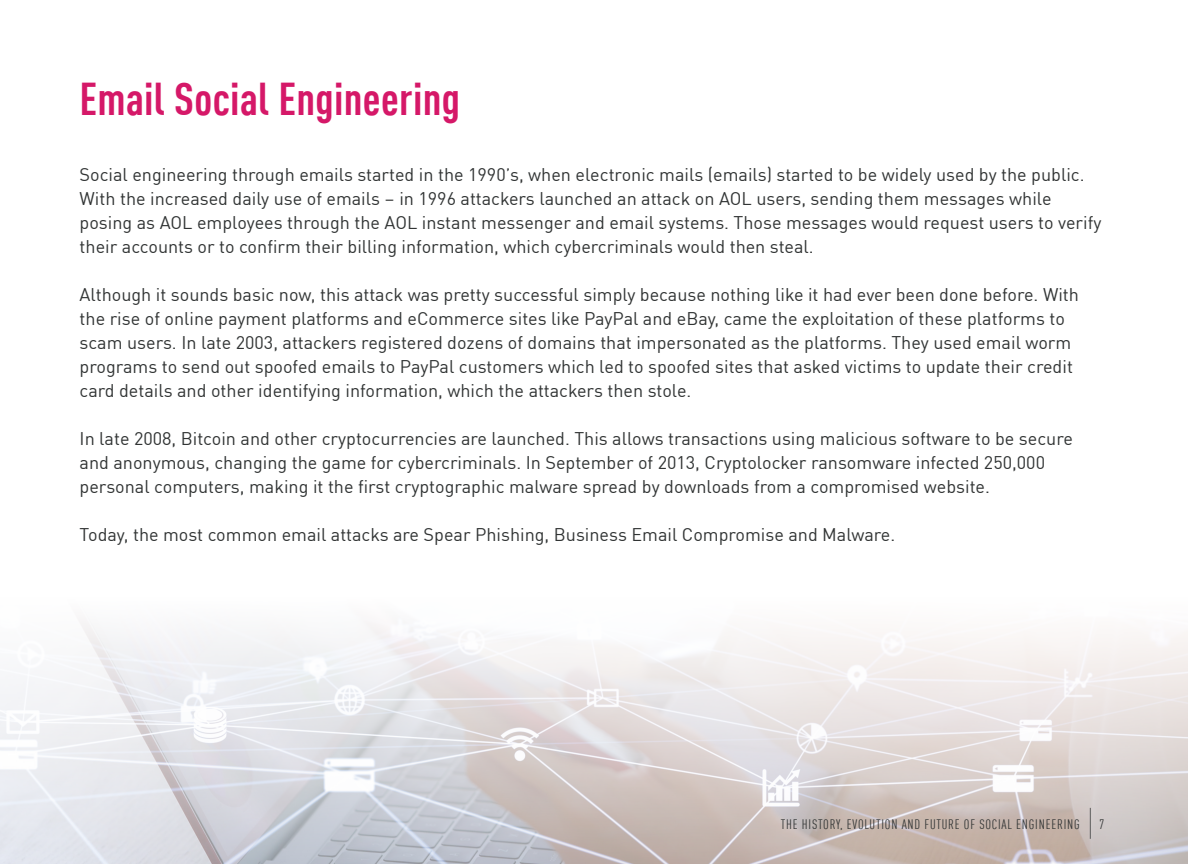
<style>
.page{position:relative;width:1188px;height:864px;background:#fff}
.page>*{position:absolute;margin:0;border:0;box-sizing:border-box;transform-origin:0 0}
.Section_Header{font:700 condensed 45px "DIN Pro";letter-spacing:.005em;color:#d51868}
.t1{font:100 condensed 36px "DIN Pro";color:#313434}
.Body_Copy{font:18px/24px "DIN Pro";color:#313434}
.t2{font:condensed 13.5px "DIN Pro";letter-spacing:.06em;color:#313434}
</style>
<div class="page">
<svg style="left:0;top:622px;width:1188px;height:242px"></svg>
<p class="Section_Header" style="left:80px;top:66px;width:382px">Email Social Engineering</p>
<p class="Body_Copy" style="left:80px;top:161px;width:1023px">Social engineering through emails started in the 1990’s, when electronic mails (emails) started to be widely used by the public.<br>With the increased daily use of emails – in 1996 attackers launched an attack on AOL users, sending them messages while posing as AOL employees through the AOL instant messenger and email systems. Those messages would request users to verify their accounts or to confirm their billing information, which cybercriminals would then steal.</p>
<p class="Body_Copy" style="left:80px;top:281px;width:1001px">Although it sounds basic now, this attack was pretty successful simply because nothing like it had ever been done before. With the rise of online payment platforms and eCommerce sites like PayPal and eBay, came the exploitation of these platforms to scam users. In late 2003, attackers registered dozens of domains that impersonated as the platforms. They used email worm programs to send out spoofed emails to PayPal customers which led to spoofed sites that asked victims to update their credit card details and other identifying information, which the attackers then stole.</p>
<p class="Body_Copy" style="left:80px;top:425px;width:995px">In late 2008, Bitcoin and other cryptocurrencies are launched. This allows transactions using malicious software to be secure and anonymous, changing the game for cybercriminals. In September of 2013, Cryptolocker ransomware infected 250,000 personal computers, making it the first cryptographic malware spread by downloads from a compromised website.</p>
<p class="Body_Copy" style="left:80px;top:521px;width:817px">Today, the most common email attacks are Spear Phishing, Business Email Compromise and Malware.</p>
<h2 class="t1" style="left:1087px;top:800px;width:9px">|</h2>
<p class="t2" style="left:781px;top:815px;width:300px">THE HISTORY, EVOLUTION AND FUTURE OF SOCIAL ENGINEERING</p>
<p class="t2" style="left:1099px;top:815px;width:6px">7</p>
</div>
